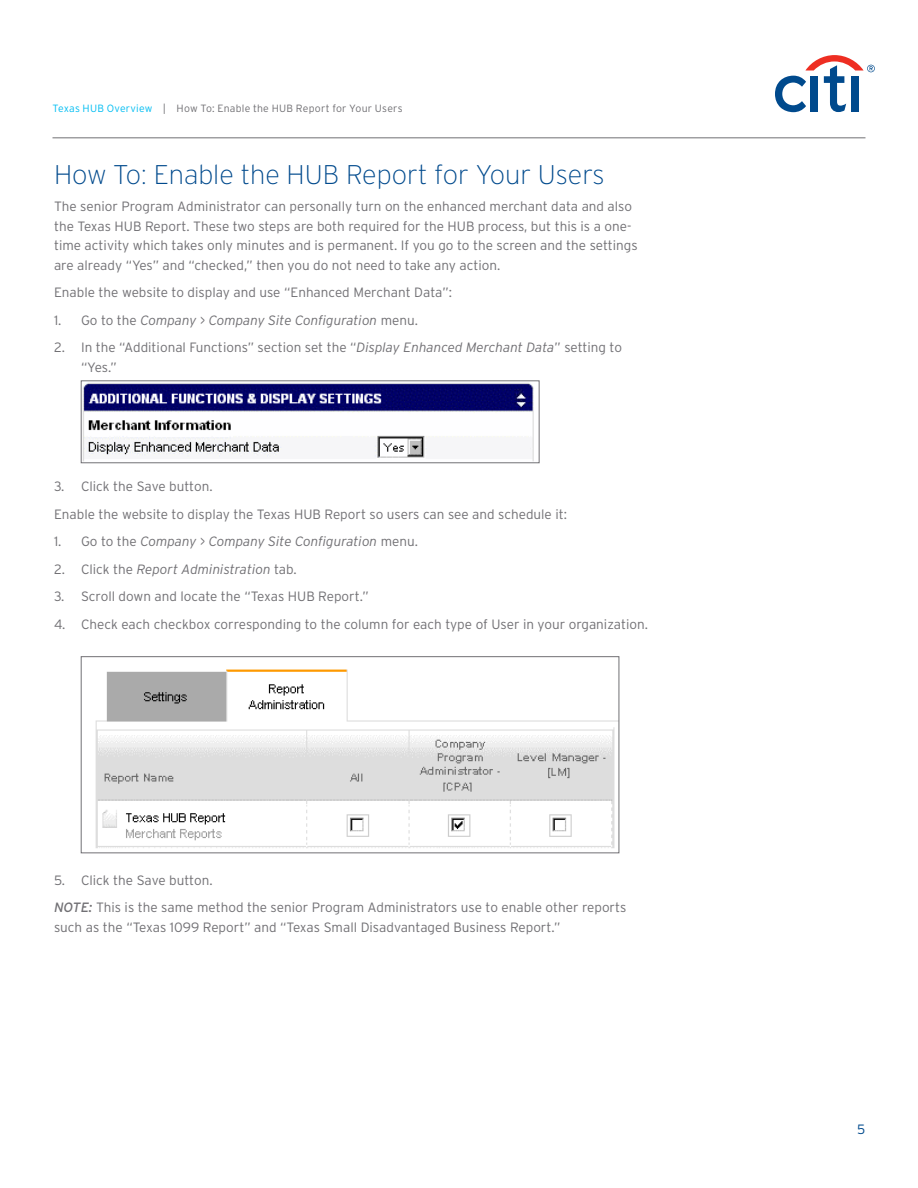
<style>
.page{position:relative;width:918px;height:1188px;background:#fff}
.page>*{position:absolute;margin:0;border:0;box-sizing:border-box;transform-origin:0 0}
.Section_Head{font:200 27px "Interstate";color:#004a8d}
.Main_Text{font:300 13.5px/19.5px "Interstate";color:#717074}
.t1{font:italic 300 13.5px "Interstate";color:#717074}
.t2{font:300 13.5px "Interstate";color:#004a8d}
.Page_Header{font:300 10.5px "Interstate";letter-spacing:.02em;color:#717074}
.s1{color:#01bdf2}
.s2{font-style:normal}
.s3{font-style:italic}
.s4{font-weight:400;font-style:italic}
</style>
<div class="page">
<svg style="left:775px;top:55px;width:100px;height:57px"></svg>
<hr style="left:52px;top:138px;width:813px;height:1px;background:#717074">
<img style="left:83px;top:383px;width:451px;height:78px">
<div style="left:81px;top:381px;width:458px;height:82px;border:1px solid #717074"></div>
<img style="left:95px;top:669px;width:522px;height:179px">
<div style="left:81px;top:656px;width:538px;height:197px;border:1px solid #717074"></div>
<p class="Page_Header" style="left:52px;top:102px;width:352px"><span class="s1">Texas HUB Overview</span> | How To: Enable the HUB Report for Your Users</p>
<p class="Section_Head" style="left:54px;top:158px;width:552px">How To: Enable the HUB Report for Your Users</p>
<p class="Main_Text" style="left:54px;top:197px;width:585px">The senior Program Administrator can personally turn on the enhanced merchant data and also the Texas HUB Report. These two steps are both required for the HUB process, but this is a one&shy;time activity which takes only minutes and is permanent. If you go to the screen and the settings are already “Yes” and “checked,” then you do not need to take any action.</p>
<p class="Main_Text" style="left:54px;top:283px;width:400px">Enable the website to display and use “Enhanced Merchant Data”:</p>
<p class="t1" style="left:54px;top:312px;width:365px"><span class="s2">1. Go to the</span> Company &gt; Company Site Configuration <span class="s2">menu.</span></p>
<p class="Main_Text" style="left:81px;top:338px;width:543px;text-indent:-27px">2. In the “Additional Functions” section set the “<span class="s3">Display Enhanced Merchant Data</span>” setting to “Yes.”</p>
<p class="Main_Text" style="left:54px;top:476px;width:160px">3. Click the Save button.</p>
<p class="Main_Text" style="left:54px;top:504px;width:515px">Enable the website to display the Texas HUB Report so users can see and schedule it:</p>
<p class="t1" style="left:54px;top:533px;width:365px"><span class="s2">1. Go to the</span> Company &gt; Company Site Configuration <span class="s2">menu.</span></p>
<p class="t1" style="left:54px;top:561px;width:244px"><span class="s2">2. Click the</span> Report Administration <span class="s2">tab.</span></p>
<p class="Main_Text" style="left:54px;top:587px;width:316px">3. Scroll down and locate the “Texas HUB Report.”</p>
<p class="Main_Text" style="left:54px;top:614px;width:596px">4. Check each checkbox corresponding to the column for each type of User in your organization.</p>
<p class="Main_Text" style="left:54px;top:870px;width:160px">5. Click the Save button.</p>
<p class="Main_Text" style="left:54px;top:898px;width:574px"><span class="s4">NOTE:</span> This is the same method the senior Program Administrators use to enable other reports such as the “Texas 1099 Report” and “Texas Small Disadvantaged Business Report.”</p>
<p class="t2" style="left:857px;top:1121px;width:10px">5</p>
</div>
